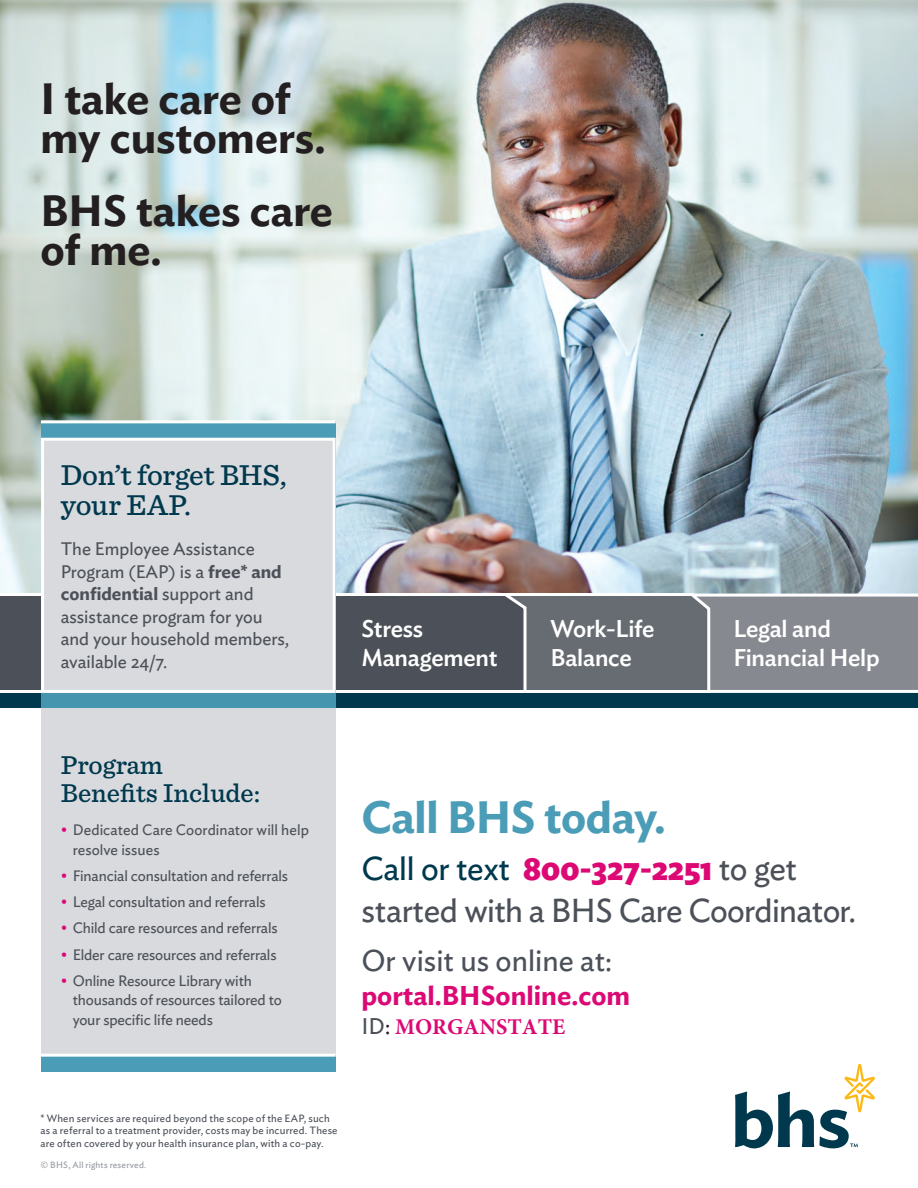
<style>
.page{position:relative;width:918px;height:1188px;background:#fff}
.page>*{position:absolute;margin:0;border:0;box-sizing:border-box;transform-origin:0 0}
.t1{font:600 45px "Ideal Sans";letter-spacing:-.01em;color:#4b9db7}
.t2{font:600 43.5px/39px "Ideal Sans";color:#231f20}
.t3{font:33px/42px "Ideal Sans";letter-spacing:-.02em;color:#4c5159}
.t4{font:500 30px/30px "Sentinel";letter-spacing:-.005em;color:#00384e}
.t5{font:30px "Ideal Sans";color:#4c5159}
.t6{font:500 27px/28.5px "Sentinel";color:#00384e}
.t7{font:600 27px "Ideal Sans";color:#dc0975}
.t8{font:500 24px/28.8px "Ideal Sans";letter-spacing:-.01em;color:#fff}
.t9{font:700 22.5px "Minion Pro";color:#dc0975}
.t10{font:18px/22.5px "Ideal Sans";color:#4c5159}
.t11{font:15px/19.5px "Ideal Sans";letter-spacing:-.01em;color:#4c5159}
.t12{font:10.5px/12.6px "Ideal Sans";letter-spacing:.015em;color:#4c5159}
.t13{font:9px "Ideal Sans";letter-spacing:.025em;color:#9599a0}
.s1{font-weight:600}
.s2{color:#dc0975}
.s3{color:#00384e}
.s4{font-weight:700;color:#dc0975}
.s5{font-family:"Ideal Sans";font-weight:400;color:#4c5159}
.s6{font-family:"Ideal Sans";font-weight:400;color:#231f20}
</style>
<div class="page">
<img style="left:0;top:0;width:918px;height:594px">
<div style="left:41px;top:422px;width:295px;height:650px;background:#4b9db7"></div>
<div style="left:0;top:678px;width:918px;height:30px;background:#00384e"></div>
<div style="left:712px;top:596px;width:206px;height:97px;background:#868990"></div>
<svg style="left:528px;top:591px;width:184px;height:102px;background:#74787f"></svg>
<svg style="left:0;top:591px;width:528px;height:102px;background:#5a5f66"></svg>
<div style="left:40px;top:461px;width:297px;height:580px;background:#4595af"></div>
<div style="left:41px;top:438px;width:295px;height:255px;background:#d9dadd;border:3px solid #fff"></div>
<div style="left:41px;top:708px;width:295px;height:347px;background:#d9dadd"></div>
<svg style="left:735px;top:1064px;width:140px;height:84px"></svg>
<hr style="left:41px;top:420px;width:295px;height:3px;background:#fff">
<hr style="left:41px;top:1054px;width:295px;height:3px;background:#fff">
<h2 class="t2" style="left:40px;top:76px;width:287px">I take care of my customers.</h2>
<h2 class="t2" style="left:40px;top:188px;width:294px">BHS takes care of me.</h2>
<h3 class="t4" style="left:61px;top:458px;width:228px">Don’t forget BHS, your EAP.</h3>
<p class="t10" style="left:61px;top:536px;width:230px">The Employee Assistance<br>Program (EAP) is a <span class="s1">free* and confidential</span> support and assistance program for you and your household members, available 24/7.</p>
<h3 class="t8" style="left:361px;top:613px;width:138px">Stress<br>Management</h3>
<h3 class="t8" style="left:551px;top:613px;width:106px">Work-Life<br>Balance</h3>
<h3 class="t8" style="left:734px;top:613px;width:148px">Legal and<br>Financial Help</h3>
<h3 class="t6" style="left:61px;top:749px;width:201px">Program<br>Benefits Include:</h3>
<p class="t11" style="left:73px;top:819px;width:238px;text-indent:-12px"><span class="s2">•</span> Dedicated Care Coordinator will help resolve issues</p>
<p class="t11" style="left:61px;top:865px;width:229px"><span class="s2">•</span> Financial consultation and referrals</p>
<p class="t11" style="left:61px;top:891px;width:206px"><span class="s2">•</span> Legal consultation and referrals</p>
<p class="t11" style="left:61px;top:917px;width:218px"><span class="s2">•</span> Child care resources and referrals</p>
<p class="t11" style="left:61px;top:944px;width:217px"><span class="s2">•</span> Elder care resources and referrals</p>
<p class="t11" style="left:73px;top:970px;width:211px;text-indent:-12px"><span class="s2">•</span> Online Resource Library with thousands of resources tailored to your specific life needs</p>
<h1 class="t1" style="left:361px;top:782px;width:306px">Call BHS today.</h1>
<h3 class="t3" style="left:361px;top:845px;width:496px"><span class="s3">Call or text</span> <span class="s4">800-327-2251</span> to get started with a BHS Care Coordinator.</h3>
<h3 class="t5" style="left:361px;top:938px;width:252px">Or visit us online at:</h3>
<h3 class="t7" style="left:361px;top:974px;width:270px">portal.BHSonline.com</h3>
<h3 class="t9" style="left:361px;top:1011px;width:205px"><span class="s5">ID</span><span class="s6">:</span> MORGANSTATE</h3>
<p class="t12" style="left:40px;top:1111px;width:299px">* When services are required beyond the scope of the EAP, such as a referral to a treatment provider, costs may be incurred. These are often covered by your health insurance plan, with a co-pay.</p>
<p class="t13" style="left:40px;top:1158px;width:107px">© BHS, All rights reserved.</p>
</div>
